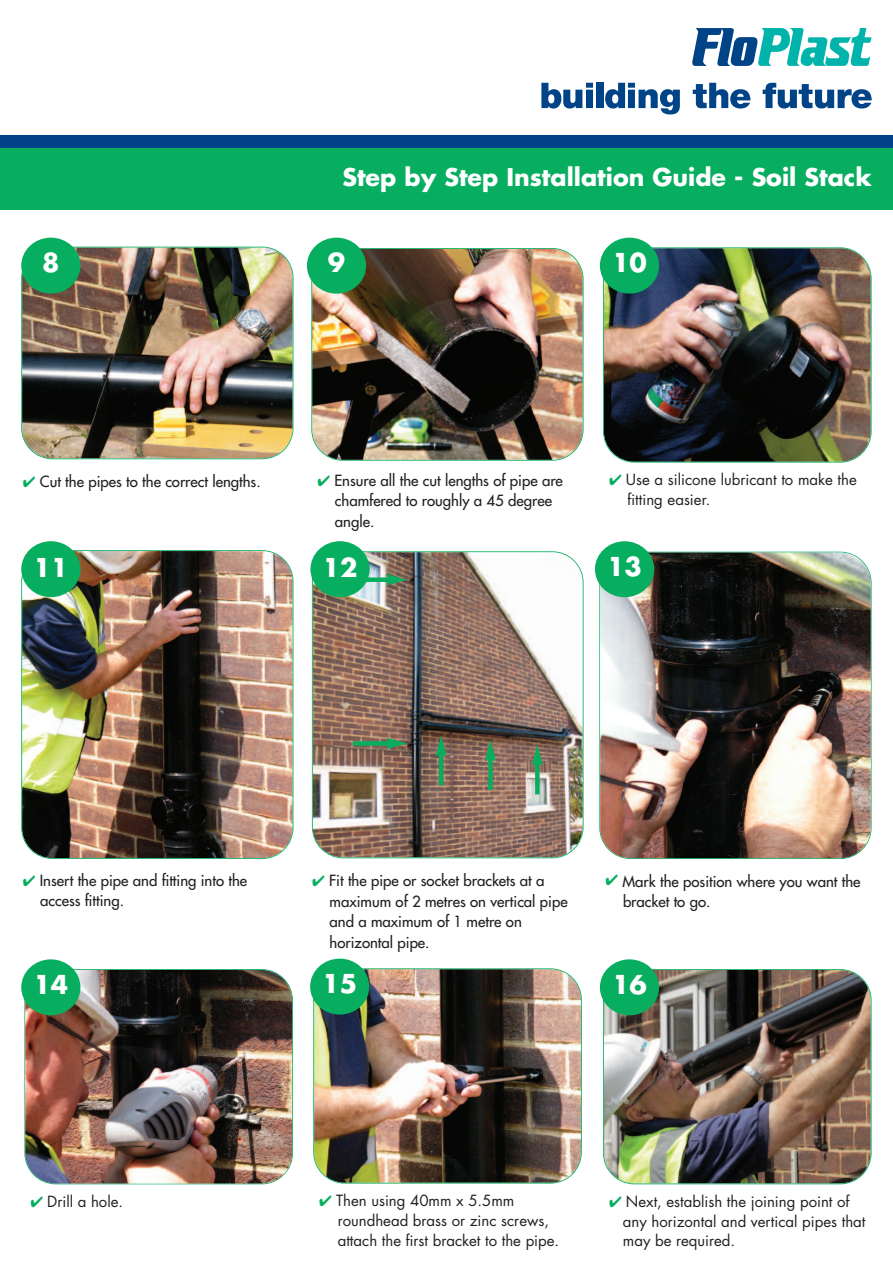
<style>
.page{position:relative;width:893px;height:1263px;background:#fff}
.page>*{position:absolute;margin:0;border:0;box-sizing:border-box;transform-origin:0 0}
.t1{font:700 25.35px "Futura LT";color:#fff}
.t2{font:700 23.7px "Futura LT";color:#fff}
.t3{font:15px/20.4px "Futura LT";color:#231f20}
.t4{font:15px/19.6px "Futura LT";color:#231f20}
.s1{color:#08ae5f}
</style>
<div class="page">
<img style="left:604px;top:248px;width:267px;height:214px;border-radius:30px">
<div style="left:603px;top:247px;width:269px;height:216px;border:2px solid #08ae5f;border-radius:31px"></div>
<svg style="left:692px;top:28px;width:179px;height:38px"></svg>
<svg style="left:541px;top:83px;width:52px;height:26px"></svg>
<div style="left:596px;top:83px;width:7px;height:25px;background:#014387"></div>
<svg style="left:605px;top:83px;width:75px;height:31px"></svg>
<svg style="left:693px;top:83px;width:57px;height:26px"></svg>
<svg style="left:763px;top:83px;width:109px;height:26px"></svg>
<div style="left:0;top:136px;width:893px;height:14px;background:#014387"></div>
<div style="left:0;top:148px;width:893px;height:62px;background:#08ae5f"></div>
<img style="left:312px;top:249px;width:271px;height:211px;border-radius:30px">
<div style="left:311px;top:248px;width:273px;height:213px;border:2px solid #08ae5f;border-radius:31px"></div>
<div style="left:307px;top:238px;width:59px;height:56px;background:#08ae5f;border-radius:50%"></div>
<div style="left:600px;top:238px;width:59px;height:56px;background:#08ae5f;border-radius:50%"></div>
<img style="left:22px;top:247px;width:271px;height:211px;border-radius:30px">
<div style="left:21px;top:247px;width:272px;height:212px;border:2px solid #08ae5f;border-radius:31px"></div>
<div style="left:21px;top:238px;width:59px;height:56px;background:#08ae5f;border-radius:50%"></div>
<img style="left:604px;top:970px;width:267px;height:213px;border-radius:30px">
<div style="left:603px;top:969px;width:269px;height:215px;border:2px solid #08ae5f;border-radius:31px"></div>
<img style="left:600px;top:552px;width:271px;height:306px">
<div style="left:595px;top:541px;width:59px;height:56px;background:#08ae5f;border-radius:50%"></div>
<div style="left:600px;top:959px;width:59px;height:56px;background:#08ae5f;border-radius:50%"></div>
<img style="left:22px;top:551px;width:271px;height:307px;border-radius:30px">
<div style="left:21px;top:550px;width:272px;height:309px;border:2px solid #08ae5f;border-radius:31px"></div>
<div style="left:21px;top:541px;width:60px;height:56px;background:#08ae5f;border-radius:50%"></div>
<img style="left:313px;top:552px;width:270px;height:305px;border-radius:30px">
<div style="left:312px;top:551px;width:272px;height:307px;border:2px solid #08ae5f;border-radius:31px"></div>
<img style="left:25px;top:970px;width:267px;height:213px">
<div style="left:21px;top:959px;width:59px;height:56px;background:#08ae5f;border-radius:50%"></div>
<img style="left:314px;top:969px;width:267px;height:214px;border-radius:30px">
<div style="left:313px;top:968px;width:269px;height:215px;border:2px solid #08ae5f;border-radius:31px"></div>
<div style="left:310px;top:959px;width:59px;height:55px;background:#08ae5f;border-radius:50%"></div>
<div style="left:353px;top:577px;width:37px;height:5px;background:#08ae5f"></div>
<svg style="left:386px;top:574px;width:21px;height:11px"></svg>
<div style="left:353px;top:741px;width:37px;height:5px;background:#08ae5f"></div>
<svg style="left:386px;top:738px;width:21px;height:11px"></svg>
<hr style="left:439px;top:752px;width:4px;height:33px;background:#08ae5f">
<svg style="left:435px;top:736px;width:12px;height:20px"></svg>
<div style="left:488px;top:757px;width:5px;height:33px;background:#08ae5f"></div>
<svg style="left:485px;top:740px;width:11px;height:21px"></svg>
<div style="left:535px;top:761px;width:5px;height:33px;background:#08ae5f"></div>
<svg style="left:532px;top:745px;width:11px;height:20px"></svg>
<div style="left:310px;top:541px;width:60px;height:56px;background:#08ae5f;border-radius:50%"></div>
<h1 class="t1" style="left:42px;top:251px;width:19px">8</h1>
<h2 class="t2" style="left:342px;top:166px;width:531px">Step by Step Installation Guide - Soil Stack</h2>
<h1 class="t1" style="left:328px;top:251px;width:19px">9</h1>
<h1 class="t1" style="left:612px;top:251px;width:36px">10</h1>
<p class="t3" style="left:23px;top:473px;width:239px"><span class="s1">✔</span> Cut the pipes to the correct lengths.</p>
<h1 class="t1" style="left:33px;top:556px;width:36px">11</h1>
<p class="t3" style="left:335px;top:472px;width:229px;text-indent:-17px"><span class="s1">✔</span> Ensure all the cut lengths of pipe are chamfered to roughly a 45 degree angle.</p>
<h1 class="t1" style="left:323px;top:556px;width:36px">12</h1>
<p class="t4" style="left:627px;top:471px;width:231px;text-indent:-18px"><span class="s1">✔</span> Use a silicone lubricant to make the fitting easier.</p>
<h1 class="t1" style="left:607px;top:555px;width:36px">13</h1>
<p class="t3" style="left:40px;top:872px;width:208px;text-indent:-17px"><span class="s1">✔</span> Insert the pipe and fitting into the access fitting.</p>
<p class="t3" style="left:330px;top:873px;width:240px;text-indent:-17px"><span class="s1">✔</span> Fit the pipe or socket brackets at a maximum of 2 metres on vertical pipe and a maximum of 1 metre on horizontal pipe.</p>
<h1 class="t1" style="left:33px;top:973px;width:36px">14</h1>
<h1 class="t1" style="left:322px;top:972px;width:36px">15</h1>
<p class="t3" style="left:623px;top:873px;width:239px;text-indent:-17px"><span class="s1">✔</span> Mark the position where you want the bracket to go.</p>
<h1 class="t1" style="left:612px;top:973px;width:36px">16</h1>
<p class="t4" style="left:30px;top:1193px;width:94px"><span class="s1">✔</span> Drill a hole.</p>
<p class="t4" style="left:338px;top:1192px;width:223px;text-indent:-18px"><span class="s1">✔</span> Then using 40mm x 5.5mm roundhead brass or zinc screws, attach the first bracket to the pipe.</p>
<p class="t4" style="left:623px;top:1193px;width:244px;text-indent:-14px"><span class="s1">✔</span> Next, establish the joining point of any horizontal and vertical pipes that may be required.</p>
</div>
